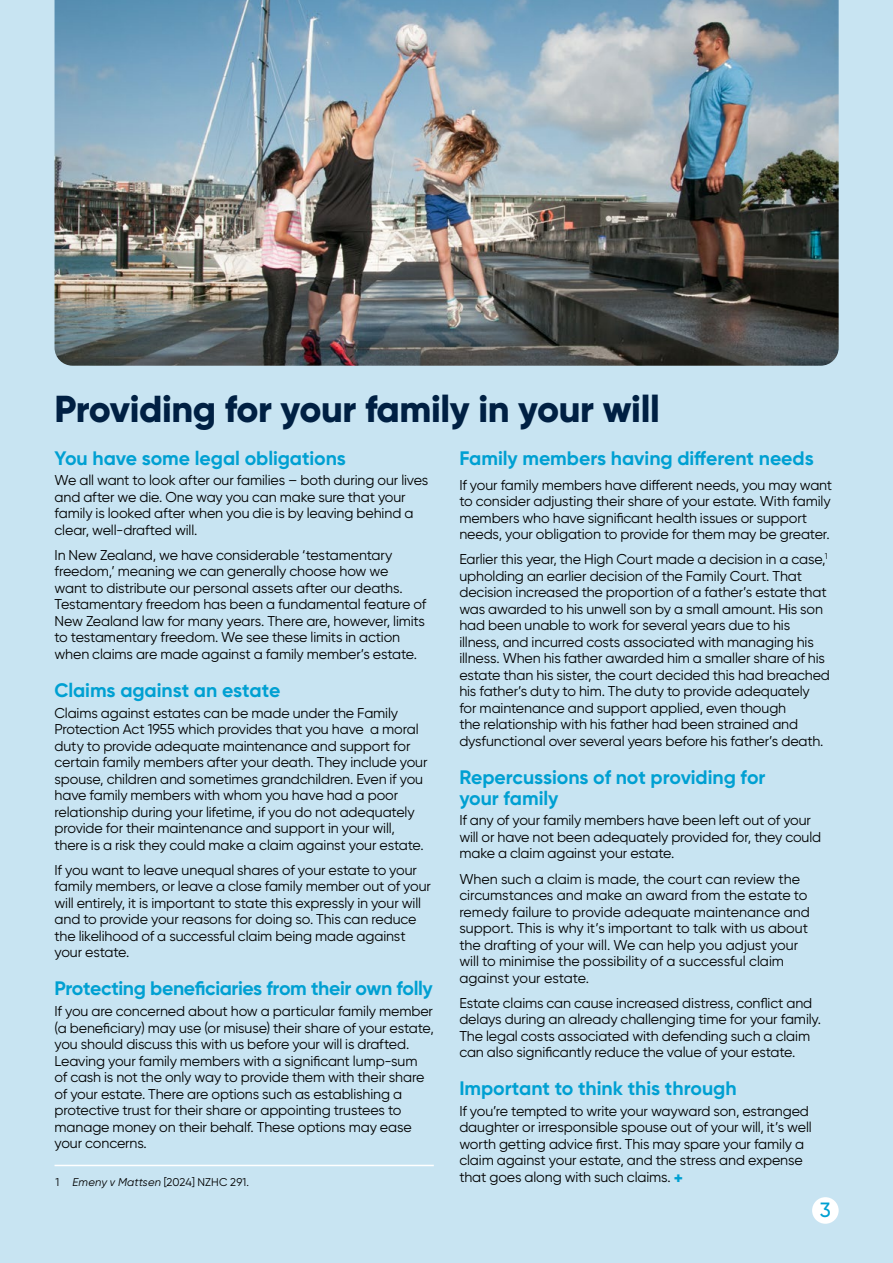
<style>
.page{position:relative;width:893px;height:1263px;background:#c8e4f2}
.page>*{position:absolute;margin:0;border:0;box-sizing:border-box;transform-origin:0 0}
.t1{font:800 37.5px "Gilroy";letter-spacing:-.01em;color:#002043}
.t2{font:500 20.7px "Gilroy";color:#00a0d2}
.t3{font:700 19.5px/21px "Gilroy";letter-spacing:-.005em;color:#00a0d2}
.t4{font:14.25px/16.5px "Gilroy";letter-spacing:-.01em;color:#000}
.t5{font:11.25px "Gilroy";letter-spacing:.005em;color:#000}
.s1{font-style:italic}
.s2{font-weight:800;font-size:16.5px;color:#00a0d2}
</style>
<div class="page">
<div style="left:812px;top:1197px;width:27px;height:27px;background:#fff;border-radius:50%"></div>
<img style="left:55px;top:0;width:784px;height:366px">
<hr style="left:55px;top:1165px;width:379px;height:1px;background:#fff">
<h1 class="t1" style="left:55px;top:386px;width:607px">Providing for your family in your will</h1>
<h3 class="t3" style="left:55px;top:447px;width:293px">You have some legal obligations</h3>
<p class="t4" style="left:55px;top:472px;width:375px">We all want to look after our families – both during our lives and after we die. One way you can make sure that your family is looked after when you die is by leaving behind a clear, well-drafted will.</p>
<p class="t4" style="left:55px;top:546px;width:373px">In New Zealand, we have considerable ‘testamentary freedom,’ meaning we can generally choose how we<br>want to distribute our personal assets after our deaths.<br>Testamentary freedom has been a fundamental feature of New Zealand law for many years. There are, however, limits to testamentary freedom. We see these limits in action when claims are made against a family member’s estate.</p>
<h3 class="t3" style="left:55px;top:679px;width:227px">Claims against an estate</h3>
<p class="t4" style="left:55px;top:704px;width:375px">Claims against estates can be made under the Family Protection Act 1955 which provides that you have a moral duty to provide adequate maintenance and support for certain family members after your death. They include your spouse, children and sometimes grandchildren. Even if you have family members with whom you have had a poor relationship during your lifetime, if you do not adequately provide for their maintenance and support in your will, there is a risk they could make a claim against your estate.</p>
<p class="t4" style="left:55px;top:861px;width:378px">If you want to leave unequal shares of your estate to your family members, or leave a close family member out of your will entirely, it is important to state this expressly in your will and to provide your reasons for doing so. This can reduce the likelihood of a successful claim being made against your estate.</p>
<h3 class="t3" style="left:55px;top:978px;width:380px">Protecting beneficiaries from their own folly</h3>
<p class="t4" style="left:55px;top:1003px;width:381px">If you are concerned about how a particular family member (a beneficiary) may use (or misuse) their share of your estate, you should discuss this with us before your will is drafted.<br>Leaving your family members with a significant lump-sum of cash is not the only way to provide them with their share of your estate. There are options such as establishing a protective trust for their share or appointing trustees to manage money on their behalf. These options may ease your concerns.</p>
<h3 class="t3" style="left:459px;top:447px;width:356px">Family members having different needs</h3>
<p class="t4" style="left:459px;top:476px;width:374px">If your family members have different needs, you may want to consider adjusting their share of your estate. With family members who have significant health issues or support needs, your obligation to provide for them may be greater.</p>
<p class="t4" style="left:459px;top:551px;width:372px">Earlier this year, the High Court made a decision in a case,<sup>1 </sup>upholding an earlier decision of the Family Court. That decision increased the proportion of a father’s estate that was awarded to his unwell son by a small amount. His son had been unable to work for several years due to his illness, and incurred costs associated with managing his illness. When his father awarded him a smaller share of his estate than his sister, the court decided this had breached his father’s duty to him. The duty to provide adequately for maintenance and support applied, even though<br>the relationship with his father had been strained and dysfunctional over several years before his father’s death.</p>
<h3 class="t3" style="left:459px;top:766px;width:308px">Repercussions of not providing for your family</h3>
<p class="t4" style="left:459px;top:812px;width:363px">If any of your family members have been left out of your will or have not been adequately provided for, they could make a claim against your estate.</p>
<p class="t4" style="left:459px;top:870px;width:352px">When such a claim is made, the court can review the circumstances and make an award from the estate to remedy failure to provide adequate maintenance and support. This is why it’s important to talk with us about the drafting of your will. We can help you adjust your will to minimise the possibility of a successful claim against your estate.</p>
<p class="t4" style="left:459px;top:994px;width:363px">Estate claims can cause increased distress, conflict and delays during an already challenging time for your family.<br>The legal costs associated with defending such a claim can also significantly reduce the value of your estate.</p>
<h3 class="t3" style="left:459px;top:1077px;width:279px">Important to think this through</h3>
<p class="t4" style="left:459px;top:1102px;width:354px">If you’re tempted to write your wayward son, estranged daughter or irresponsible spouse out of your will, it’s well worth getting advice first. This may spare your family a claim against your estate, and the stress and expense</p>
<p class="t5" style="left:56px;top:1175px;width:195px">1 <span class="s1">Emeny v Mattsen</span> [2024] NZHC 291.</p>
<p class="t4" style="left:459px;top:1169px;width:225px">that goes along with such claims. <span class="s2">+</span></p>
<h2 class="t2" style="left:820px;top:1197px;width:13px">3</h2>
</div>
